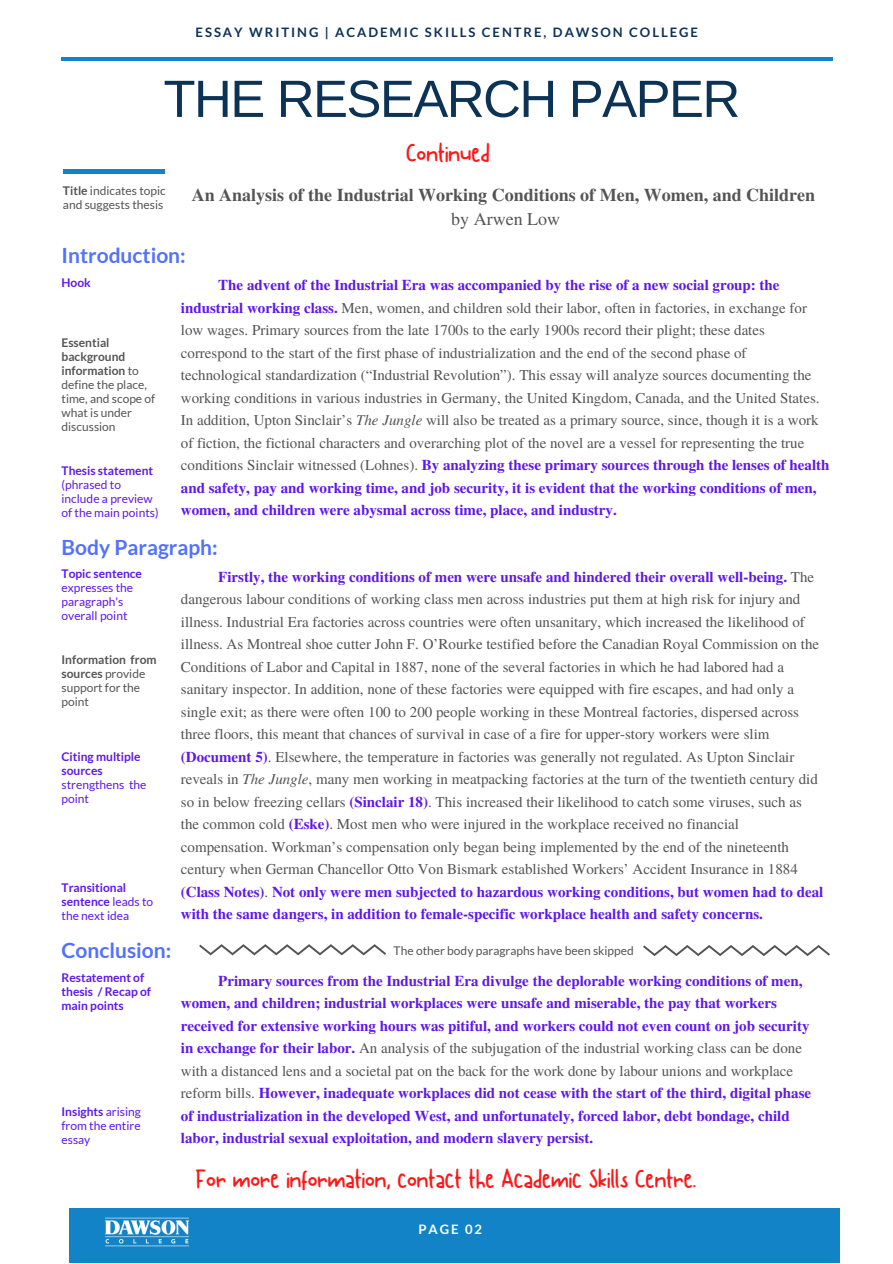
<style>
.page{position:relative;width:893px;height:1264px;background:#fff}
.page>*{position:absolute;margin:0;border:0;box-sizing:border-box;transform-origin:0 0}
.t1{font:52.5px "Arimo";letter-spacing:-.03em;color:#0c3255}
.t2{font:27px "Canda Tawa";color:#ff1616}
.t3{font:700 21px "Lato";color:#5271ff}
.t4{font:700 18px "Te X Gyre Termes";color:#545454}
.t5{font:18px "Te X Gyre Termes";color:#545454}
.t6{font:15px/22.5px "Te X Gyre Termes";color:#545454}
.t7{font:700 15px/22.5px "Te X Gyre Termes";color:#5e17eb}
.t8{font:700 13.05px "Lato";letter-spacing:.15em;color:#0c3255}
.t9{font:700 13.05px "Lato";letter-spacing:.005em;color:#fff}
.t10{font:12px/14px "Lato";color:#545454}
.t11{font:700 12px/14px "Lato";color:#5e17eb}
.t12{font:12px/14px "Lato";color:#5e17eb}
.s1{font-weight:700}
.s2{font-weight:700;color:#5e17eb}
.s3{font-style:italic}
.s4{font-weight:400}
.s5{font-weight:400;color:#545454}
</style>
<div class="page">
<hr style="left:63px;top:170px;width:101px;height:3px;background:#1283c6">
<hr style="left:62px;top:57px;width:770px;height:4px;background:#1283c6">
<div style="left:69px;top:1208px;width:770px;height:54px;background:#1283c6"></div>
<img style="left:105px;top:1217px;width:85px;height:30px">
<svg style="left:199px;top:944px;width:187px;height:11px"></svg>
<svg style="left:643px;top:945px;width:187px;height:11px"></svg>
<p class="t8" style="left:195px;top:24px;width:504px">ESSAY WRITING | ACADEMIC SKILLS CENTRE, DAWSON COLLEGE</p>
<h1 class="t1" style="left:163px;top:69px;width:578px">THE RESEARCH PAPER</h1>
<h2 class="t2" style="left:406px;top:137px;width:85px">Continued</h2>
<p class="t10" style="left:63px;top:184px;width:104px"><span class="s1">Title</span> indicates topic and suggests thesis</p>
<p class="t4" style="left:192px;top:181px;width:625px">An Analysis of the Industrial Working Conditions of Men, Women, and Children</p>
<p class="t5" style="left:451px;top:206px;width:110px">by Arwen Low</p>
<h3 class="t3" style="left:62px;top:242px;width:126px">Introduction:</h3>
<p class="t6" style="left:181px;top:273px;width:650px;text-indent:37px"><span class="s2">The advent of the Industrial Era was accompanied by the rise of a new social group: the industrial working class.</span> Men, women, and children sold their labor, often in factories, in exchange for low wages. Primary sources from the late 1700s to the early 1900s record their plight; these dates correspond to the start of the first phase of industrialization and the end of the second phase of technological standardization (“Industrial Revolution”). This essay will analyze sources documenting the working conditions in various industries in Germany, the United Kingdom, Canada, and the United States.<br>In addition, Upton Sinclair’s <span class="s3">The Jungle</span> will also be treated as a primary source, since, though it is a work of fiction, the fictional characters and overarching plot of the novel are a vessel for representing the true conditions Sinclair witnessed (Lohnes). <span class="s2">By analyzing these primary sources through the lenses of health and safety, pay and working time, and job security, it is evident that the working conditions of men, women, and children were abysmal across time, place, and industry.</span></p>
<p class="t11" style="left:62px;top:275px;width:31px">Hook</p>
<p class="t10" style="left:62px;top:336px;width:95px"><span class="s1">Essential background information</span> to define the place, time, and scope of what is under discussion</p>
<p class="t11" style="left:62px;top:463px;width:93px">Thesis statement</p>
<p class="t12" style="left:62px;top:477px;width:99px">(phrased to include a preview of the main points)</p>
<h3 class="t3" style="left:62px;top:534px;width:158px">Body Paragraph:</h3>
<p class="t6" style="left:181px;top:564px;width:644px;text-indent:37px"><span class="s2">Firstly, the working conditions of men were unsafe and hindered their overall well-being.</span> The dangerous labour conditions of working class men across industries put them at high risk for injury and illness. Industrial Era factories across countries were often unsanitary, which increased the likelihood of illness. As Montreal shoe cutter John F. O’Rourke testified before the Canadian Royal Commission on the Conditions of Labor and Capital in 1887, none of the several factories in which he had labored had a sanitary inspector. In addition, none of these factories were equipped with fire escapes, and had only a single exit; as there were often 100 to 200 people working in these Montreal factories, dispersed across three floors, this meant that chances of survival in case of a fire for upper-story workers were slim <span class="s2">(Document 5)</span>. Elsewhere, the temperature in factories was generally not regulated. As Upton Sinclair reveals in <span class="s3">The Jungle</span>, many men working in meatpacking factories at the turn of the twentieth century did so in below freezing cellars <span class="s2">(Sinclair 18)</span>. This increased their likelihood to catch some viruses, such as the common cold <span class="s2">(Eske)</span>. Most men who were injured in the workplace received no financial compensation. Workman’s compensation only began being implemented by the end of the nineteenth century when German Chancellor Otto Von Bismark established Workers’ Accident Insurance in 1884 <span class="s2">(Class Notes)</span>. <span class="s2">Not only were men subjected to hazardous working conditions, but women had to deal with the same dangers, in addition to female-specific workplace health and safety concerns.</span></p>
<p class="t11" style="left:62px;top:566px;width:82px">Topic sentence</p>
<p class="t12" style="left:62px;top:580px;width:73px">expresses the paragraph's overall point</p>
<p class="t10" style="left:62px;top:652px;width:97px"><span class="s1">Information from sources</span> provide support for the point</p>
<p class="t11" style="left:62px;top:749px;width:80px">Citing multiple sources</p>
<p class="t12" style="left:62px;top:777px;width:86px">strengthens the point</p>
<p class="t11" style="left:62px;top:880px;width:93px">Transitional sentence <span class="s4">leads to the next idea</span></p>
<h3 class="t3" style="left:62px;top:937px;width:111px">Conclusion:</h3>
<p class="t11" style="left:62px;top:970px;width:91px">Restatement of thesis / Recap of main points</p>
<p class="t12" style="left:62px;top:1104px;width:81px;text-align:justify"><span class="s1">Insights</span> arising from the entire essay</p>
<p class="t10" style="left:393px;top:942px;width:242px">The other body paragraphs have been skipped</p>
<p class="t7" style="left:181px;top:968px;width:632px;text-indent:37px">Primary sources from the Industrial Era divulge the deplorable working conditions of men, women, and children; industrial workplaces were unsafe and miserable, the pay that workers received for extensive working hours was pitiful, and workers could not even count on job security in exchange for their labor. <span class="s5">An analysis of the subjugation of the industrial working class can be done with a distanced lens and a societal pat on the back for the work done by labour unions and workplace reform bills.</span> However, inadequate workplaces did not cease with the start of the third, digital phase of industrialization in the developed West, and unfortunately, forced labor, debt bondage, child labor, industrial sexual exploitation, and modern slavery persist.</p>
<h2 class="t2" style="left:195px;top:1163px;width:502px">For more information, contact the Academic Skills Centre.</h2>
<p class="t9" style="left:418px;top:1220px;width:65px">PAPGNE 02</p>
</div>
